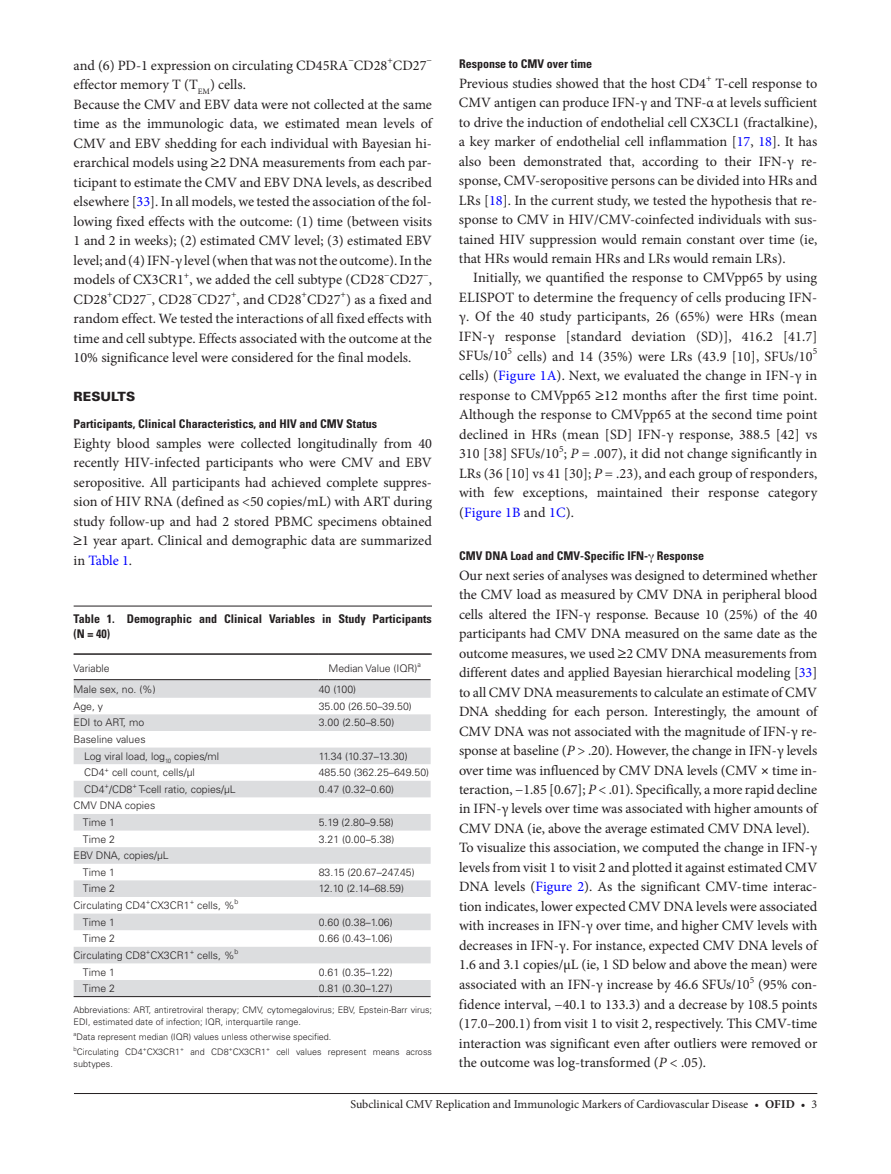
<style>
.page{position:relative;width:891px;height:1174px;background:#fff}
.page>*{position:absolute;margin:0;border:0;box-sizing:border-box;transform-origin:0 0}
.t1{font:14.25px/19.5px "Minion Pro";letter-spacing:-.005em;color:#231f20;text-align:justify}
.t2{font:900 12.75px "Univers LT Std";color:#231f20}
.t3{font:700 condensed 12px/15px "Univers LT Std";color:#231f20}
.t4{font:12px "Minion Pro";color:#231f20}
.t5{font:300 10.5px/16.6px "Univers LT Std";color:#231f20}
.t6{font:300 10.5px "Univers LT Std";letter-spacing:-.025em;color:#231f20}
.t7{font:9.45px "Minion Pro";color:#231f20}
.t8{font:300 9px/12px "Univers LT Std";color:#231f20}
.t9{font:300 6.9px "Univers LT Std";color:#231f20}
.s1{font-family:"Gandhari Unicode"}
.s2{color:#00f}
.s3{font-style:italic}
.s4{font-family:"Gandhari Unicode";font-weight:400;font-stretch:normal}
.s5{font-weight:700}
</style>
<div class="page">
<hr style="left:74px;top:1093px;width:743px;height:1px;background:#231f20">
<hr style="left:74px;top:606px;width:358px;height:1px;background:#231f20">
<hr style="left:74px;top:654px;width:358px;height:1px;background:#231f20">
<svg style="left:74px;top:680px;width:357px;height:316px;fill:#dcdddf"></svg>
<hr style="left:74px;top:679px;width:245px;height:1px;background:#231f20">
<hr style="left:319px;top:679px;width:112px;height:1px;background:#231f20">
<hr style="left:74px;top:996px;width:245px;height:1px;background:#231f20">
<hr style="left:319px;top:996px;width:112px;height:1px;background:#231f20">
<p class="t7" style="left:348px;top:54px;width:7px">−</p>
<p class="t7" style="left:387px;top:54px;width:7px">+</p>
<p class="t7" style="left:427px;top:54px;width:7px">−</p>
<p class="t1" style="left:74px;top:75px;width:360px;text-align:left">effector memory T (T<sub>EM</sub>) cells.<br>Because the CMV and EBV data were not collected at the same time as the immunologic data, we estimated mean levels of CMV and EBV shedding for each individual with Bayesian hi&shy;erarchical models using <span class="s1">≥</span>2 DNA measurements from each par&shy;ticipant to estimate the CMV and EBV DNA levels, as described elsewhere [<span class="s2">33</span>]. In all models, we tested the association of the fol&shy;lowing fixed effects with the outcome: (1) time (between visits 1 and 2 in weeks); (2) estimated CMV level; (3) estimated EBV level; and (4) IFN-γ level (when that was not the outcome). In the models of CX3CR1<sup>+</sup>, we added the cell subtype (CD28 CD27 ,</p>
<p class="t1" style="left:74px;top:55px;width:354px">and (6) PD-1 expression on circulating CD45RA CD28 CD27</p>
<p class="t7" style="left:384px;top:268px;width:7px">−</p>
<p class="t7" style="left:423px;top:268px;width:7px">−</p>
<p class="t1" style="left:74px;top:289px;width:360px">CD28<sup>+</sup>CD27 , CD28 CD27 , and CD28 CD27 ) as a fixed and</p>
<p class="t7" style="left:146px;top:288px;width:7px">−</p>
<p class="t7" style="left:192px;top:288px;width:7px">−</p>
<p class="t7" style="left:231px;top:288px;width:7px">+</p>
<p class="t7" style="left:302px;top:288px;width:7px">+</p>
<p class="t7" style="left:341px;top:288px;width:7px">+</p>
<p class="t1" style="left:74px;top:309px;width:360px">random effect. We tested the interactions of all fixed effects with time and cell subtype. Effects associated with the outcome at the 10% significance level were considered for the final models.</p>
<p class="t2" style="left:74px;top:389px;width:63px">RESULTS</p>
<p class="t3" style="left:74px;top:416px;width:305px">Participants, Clinical Characteristics, and HIV and CMV Status</p>
<p class="t1" style="left:74px;top:433px;width:360px">Eighty blood samples were collected longitudinally from 40 recently HIV-infected participants who were CMV and EBV seropositive. All participants had achieved complete suppres&shy;sion of HIV RNA (defined as &lt;50 copies/mL) with ART during study follow-up and had 2 stored PBMC specimens obtained <span class="s1">≥</span>1 year apart. Clinical and demographic data are summarized in <span class="s2">Table 1</span>.</p>
<p class="t3" style="left:74px;top:611px;width:360px">Table 1. Demographic and Clinical Variables in Study Participants (N = 40)</p>
<p class="t5" style="left:74px;top:660px;width:38px">Variable</p>
<p class="t5" style="left:328px;top:660px;width:94px">Median Value (IQR)<sup>a</sup></p>
<p class="t5" style="left:74px;top:681px;width:84px">Male sex, no. (%)</p>
<p class="t5" style="left:319px;top:681px;width:39px">40 (100)</p>
<p class="t5" style="left:74px;top:698px;width:31px">Age, y</p>
<p class="t5" style="left:319px;top:698px;width:95px">35.00 (26.50–39.50)</p>
<p class="t5" style="left:74px;top:714px;width:72px">EDI to ART, mo</p>
<p class="t5" style="left:319px;top:714px;width:77px">3.00 (2.50–8.50)</p>
<p class="t5" style="left:84px;top:731px;width:137px;text-indent:-10px">Baseline values<br>Log viral load, log<sub>10</sub> copies/ml</p>
<p class="t6" style="left:319px;top:750px;width:90px">11.34 (10.37–13.30)</p>
<p class="t5" style="left:84px;top:764px;width:112px">CD4<sup>+</sup> cell count, cells/μl</p>
<p class="t5" style="left:319px;top:764px;width:112px">485.50 (362.25–649.50)</p>
<p class="t5" style="left:84px;top:781px;width:50px">CD4<sup>+</sup>/CD8</p>
<p class="t9" style="left:132px;top:782px;width:6px">+</p>
<p class="t5" style="left:139px;top:781px;width:99px">T-cell ratio, copies/µL</p>
<p class="t5" style="left:319px;top:781px;width:77px">0.47 (0.32–0.60)</p>
<p class="t5" style="left:83px;top:797px;width:74px;text-indent:-9px">CMV DNA copies<br>Time 1</p>
<p class="t5" style="left:319px;top:814px;width:76px">5.19 (2.80–9.58)</p>
<p class="t5" style="left:83px;top:831px;width:34px">Time 2</p>
<p class="t5" style="left:319px;top:831px;width:77px">3.21 (0.00–5.38)</p>
<p class="t5" style="left:83px;top:847px;width:87px;text-indent:-9px">EBV DNA, copies/μL<br>Time 1</p>
<p class="t5" style="left:319px;top:864px;width:97px">83.15 (20.67–247.45)</p>
<p class="t5" style="left:83px;top:880px;width:34px">Time 2</p>
<p class="t5" style="left:319px;top:880px;width:87px">12.10 (2.14–68.59)</p>
<p class="t5" style="left:74px;top:897px;width:118px">Circulating CD4<sup>+</sup>CX3CR1</p>
<p class="t9" style="left:190px;top:898px;width:6px">+</p>
<p class="t5" style="left:197px;top:897px;width:39px">cells, %</p>
<p class="t9" style="left:234px;top:898px;width:5px">b</p>
<p class="t5" style="left:83px;top:914px;width:34px">Time 1</p>
<p class="t5" style="left:319px;top:914px;width:75px">0.60 (0.38–1.06)</p>
<p class="t5" style="left:83px;top:930px;width:34px">Time 2</p>
<p class="t5" style="left:319px;top:930px;width:75px">0.66 (0.43–1.06)</p>
<p class="t5" style="left:83px;top:947px;width:157px;text-indent:-9px">Circulating CD8<sup>+</sup>CX3CR1<sup>+</sup> cells, %<sup>b<br></sup>Time 1</p>
<p class="t5" style="left:319px;top:963px;width:75px">0.61 (0.35–1.22)</p>
<p class="t5" style="left:83px;top:980px;width:34px">Time 2</p>
<p class="t5" style="left:319px;top:980px;width:75px">0.81 (0.30–1.27)</p>
<p class="t8" style="left:74px;top:1004px;width:360px">Abbreviations: ART, antiretroviral therapy; CMV, cytomegalovirus; EBV, Epstein-Barr virus;<br>EDI, estimated date of infection; IQR, interquartile range.</p>
<p class="t8" style="left:74px;top:1030px;width:360px;line-height:15px"><sup>a</sup>Data represent median (IQR) values unless otherwise specified.<br><sup>b</sup>Circulating CD4<sup>+</sup>CX3CR1<sup>+</sup> and CD8<sup>+</sup>CX3CR1<sup>+</sup> cell values represent means across</p>
<p class="t8" style="left:74px;top:1058px;width:41px">subtypes.</p>
<p class="t3" style="left:459px;top:56px;width:135px">Response to CMV over time</p>
<p class="t1" style="left:459px;top:73px;width:360px">Previous studies showed that the host CD4<sup>+</sup> T-cell response to CMV antigen can produce IFN-γ and TNF-α at levels sufficient to drive the induction of endothelial cell CX3CL1 (fractalkine), a key marker of endothelial cell inflammation [<span class="s2">17</span>, <span class="s2">18</span>]. It has also been demonstrated that, according to their IFN-γ re&shy;sponse, CMV-seropositive persons can be divided into HRs and LRs [<span class="s2">18</span>]. In the current study, we tested the hypothesis that re&shy;sponse to CMV in HIV/CMV-coinfected individuals with sus&shy;tained HIV suppression would remain constant over time (ie, that HRs would remain HRs and LRs would remain LRs).</p>
<p class="t1" style="left:459px;top:268px;width:360px;text-indent:14px">Initially, we quantified the response to CMVpp65 by using ELISPOT to determine the frequency of cells producing IFN&shy;γ. Of the 40 study participants, 26 (65%) were HRs (mean IFN-γ response [standard deviation (SD)], 416.2 [41.7] SFUs/10<sup>5</sup> cells) and 14 (35%) were LRs (43.9 [10], SFUs/10<sup>5 </sup>cells) (<span class="s2">Figure 1A</span>). Next, we evaluated the change in IFN-γ in response to CMVpp65 <span class="s1">≥</span>12 months after the first time point.<br>Although the response to CMVpp65 at the second time point declined in HRs (mean [SD] IFN-γ response, 388.5 [42] vs 310 [38] SFUs/10<sup>5</sup>; <span class="s3">P</span> = .007), it did not change significantly in LRs (36 [10] vs 41 [30]; <span class="s3">P</span> = .23), and each group of responders, with few exceptions, maintained their response category (<span class="s2">Figure 1B</span> and <span class="s2">1C</span>).</p>
<p class="t3" style="left:459px;top:548px;width:247px">CMV DNA Load and CMV-Specific IFN-<span class="s4">γ</span> Response</p>
<p class="t1" style="left:459px;top:565px;width:360px;text-align:left">Our next series of analyses was designed to determined whether the CMV load as measured by CMV DNA in peripheral blood cells altered the IFN-γ response. Because 10 (25%) of the 40 participants had CMV DNA measured on the same date as the outcome measures, we used <span class="s1">≥</span>2 CMV DNA measurements from different dates and applied Bayesian hierarchical modeling [<span class="s2">33</span>] to all CMV DNA measurements to calculate an estimate of CMV DNA shedding for each person. Interestingly, the amount of CMV DNA was not associated with the magnitude of IFN-γ re&shy;sponse at baseline (<span class="s3">P</span> &gt; .20). However, the change in IFN-γ levels over time was influenced by CMV DNA levels (CMV <span class="s1">×</span> time in&shy;teraction, −1.85 [0.67]; <span class="s3">P</span> &lt; .01). Specifically, a more rapid decline in IFN-γ levels over time was associated with higher amounts of CMV DNA (ie, above the average estimated CMV DNA level).<br>To visualize this association, we computed the change in IFN-γ levels from visit 1 to visit 2 and plotted it against estimated CMV DNA levels (<span class="s2">Figure 2</span>). As the significant CMV-time interac&shy;tion indicates, lower expected CMV DNA levels were associated with increases in IFN-γ over time, and higher CMV levels with decreases in IFN-γ. For instance, expected CMV DNA levels of 1.6 and 3.1 copies/µL (ie, 1 SD below and above the mean) were associated with an IFN-γ increase by 46.6 SFUs/10<sup>5</sup> (95% con&shy;fidence interval, −40.1 to 133.3) and a decrease by 108.5 points (17.0–200.1) from visit 1 to visit 2, respectively. This CMV-time interaction was significant even after outliers were removed or the outcome was log-transformed (<span class="s3">P</span> &lt; .05).</p>
<p class="t4" style="left:350px;top:1096px;width:468px">Subclinical CMV Replication and Immunologic Markers of Cardiovascular Disease • <span class="s5">ofid</span> • 3</p>
</div>
